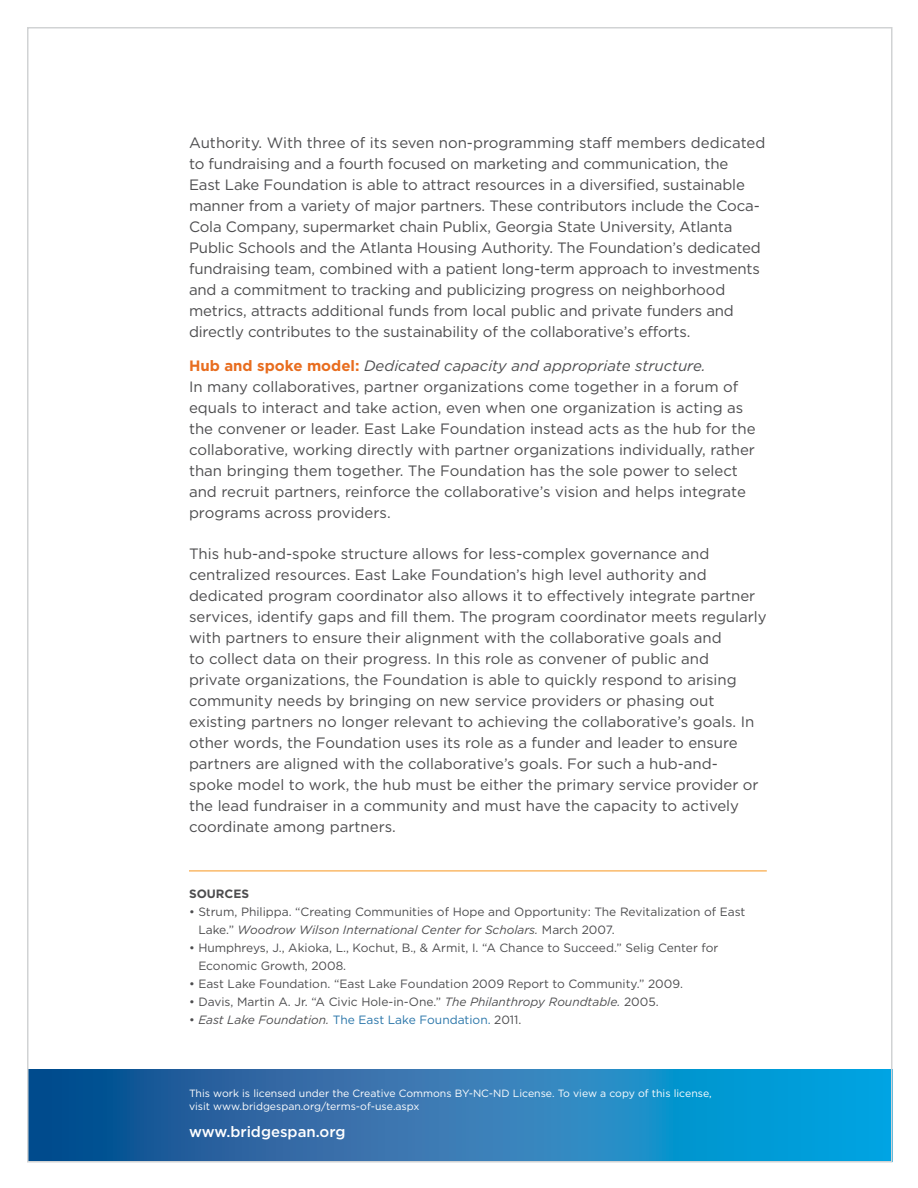
<style>
.page{position:relative;width:918px;height:1188px;background:#fff}
.page>*{position:absolute;margin:0;border:0;box-sizing:border-box;transform-origin:0 0}
.t1{font:15px/21px "Gotham";color:#4d4d4f}
.t2{font:500 15px "Gotham";color:#fff}
.t3{font:12px/18px "Gotham";color:#4d4d4f}
.t4{font:12px "Gotham";color:#2975a9}
.t5{font:700 12px "Gotham";color:#4d4d4f}
.t6{font:10.5px/12.6px "Gotham";color:#fff}
.s1{font-weight:700;color:#e86d1f}
.s2{font-style:italic}
.s3{color:#4d4d4f}
.s4{font-style:italic;color:#4d4d4f}
</style>
<div class="page">
<svg style="left:30px;top:1070px;width:859px;height:89px;background:#1e7bb6"></svg>
<hr style="left:189px;top:871px;width:578px;height:1px;background:#f8971d">
<p class="t1" style="left:189px;top:131px;width:578px">Authority. With three of its seven non-programming staff members dedicated to fundraising and a fourth focused on marketing and communication, the<br>East Lake Foundation is able to attract resources in a diversified, sustainable manner from a variety of major partners. These contributors include the Coca-Cola Company, supermarket chain Publix, Georgia State University, Atlanta Public Schools and the Atlanta Housing Authority. The Foundation’s dedicated fundraising team, combined with a patient long-term approach to investments and a commitment to tracking and publicizing progress on neighborhood metrics, attracts additional funds from local public and private funders and directly contributes to the sustainability of the collaborative’s efforts.</p>
<p class="t1" style="left:189px;top:355px;width:568px"><span class="s1">Hub and spoke model:</span> <span class="s2">Dedicated capacity and appropriate structure.<br></span>In many collaboratives, partner organizations come together in a forum of equals to interact and take action, even when one organization is acting as the convener or leader. East Lake Foundation instead acts as the hub for the collaborative, working directly with partner organizations individually, rather than bringing them together. The Foundation has the sole power to select and recruit partners, reinforce the collaborative’s vision and helps integrate programs across providers.</p>
<p class="t1" style="left:189px;top:543px;width:579px">This hub-and-spoke structure allows for less-complex governance and centralized resources. East Lake Foundation’s high level authority and dedicated program coordinator also allows it to effectively integrate partner services, identify gaps and fill them. The program coordinator meets regularly with partners to ensure their alignment with the collaborative goals and<br>to collect data on their progress. In this role as convener of public and<br>private organizations, the Foundation is able to quickly respond to arising community needs by bringing on new service providers or phasing out existing partners no longer relevant to achieving the collaborative’s goals. In other words, the Foundation uses its role as a funder and leader to ensure partners are aligned with the collaborative’s goals. For such a hub-and-<br>spoke model to work, the hub must be either the primary service provider or the lead fundraiser in a community and must have the capacity to actively coordinate among partners.</p>
<p class="t5" style="left:189px;top:887px;width:62px">SOURCES</p>
<p class="t3" style="left:198px;top:903px;width:549px;text-indent:-9px">• Strum, Philippa. “Creating Communities of Hope and Opportunity: The Revitalization of East<br>Lake.” <span class="s2">Woodrow Wilson International Center for Scholars.</span> March 2007.</p>
<p class="t3" style="left:198px;top:939px;width:522px;text-indent:-9px">• Humphreys, J., Akioka, L., Kochut, B., &amp; Armit, I. “A Chance to Succeed.” Selig Center for<br>Economic Growth, 2008.</p>
<p class="t3" style="left:189px;top:975px;width:496px">• East Lake Foundation. “East Lake Foundation 2009 Report to Community.” 2009.</p>
<p class="t3" style="left:189px;top:993px;width:471px">• Davis, Martin A. Jr. “A Civic Hole-in-One.” <span class="s2">The Philanthropy Roundtable.</span> 2005.</p>
<p class="t4" style="left:189px;top:1013px;width:334px"><span class="s3">•</span> <span class="s4">East Lake Foundation.</span> The East Lake Foundation. <span class="s3">2011.</span></p>
<p class="t6" style="left:189px;top:1087px;width:524px">This work is licensed under the Creative Commons BY-NC-ND License. To view a copy of this license, visit www.bridgespan.org/terms-of-use.aspx</p>
<p class="t2" style="left:189px;top:1123px;width:158px">www.bridgespan.org</p>
</div>
